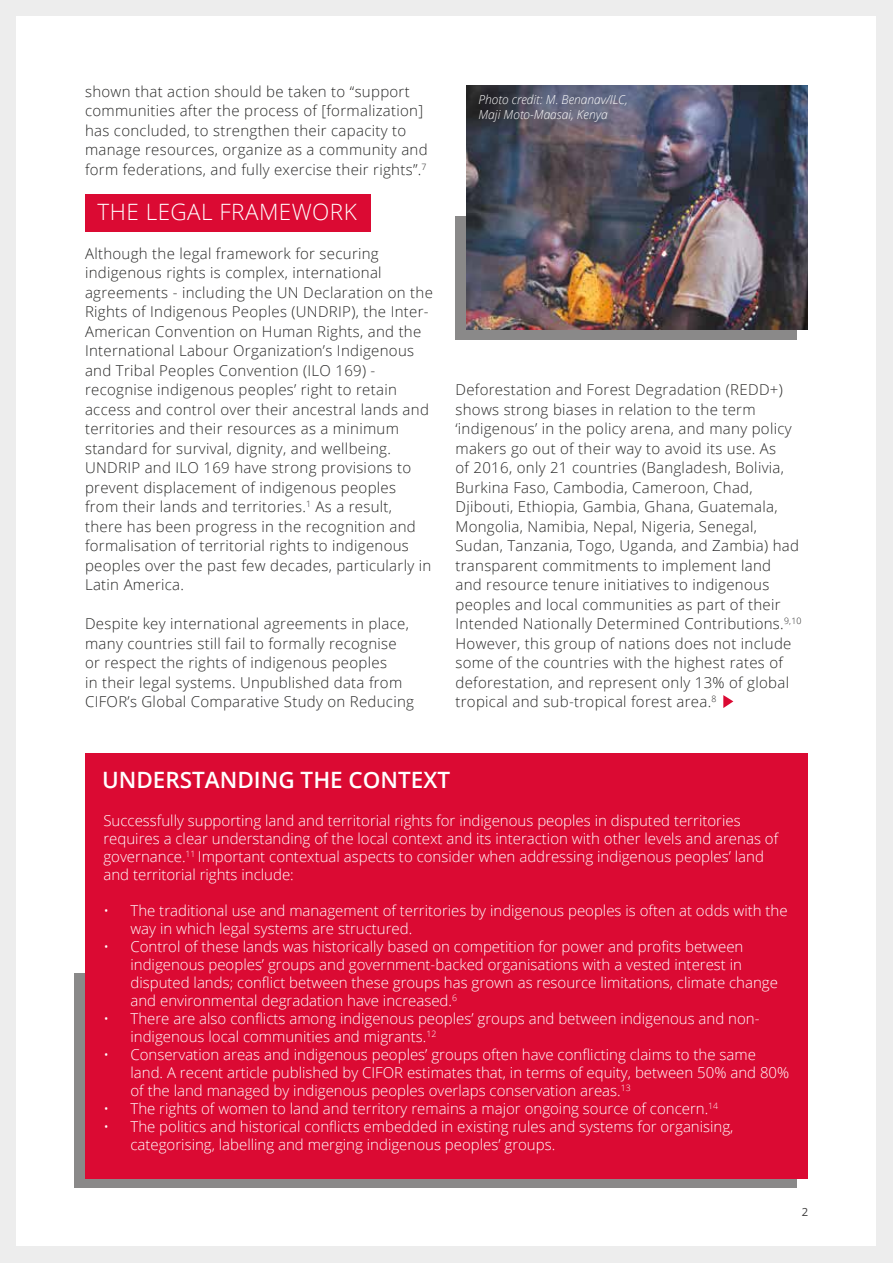
<style>
.page{position:relative;width:893px;height:1263px;background:#ededed}
.page>*{position:absolute;margin:0;border:0;box-sizing:border-box;transform-origin:0 0}
.t1{font:600 22.5px "Open Sans";color:#fff}
.t2{font:300 22.5px "Open Sans";letter-spacing:.02em;color:#fff}
.t3{font:300 15px/19.5px "Open Sans";letter-spacing:.02em;color:#282827}
.t4{font:300 15px/18px "Open Sans";color:#fff}
.t5{font:italic 300 12.3px/14.4px "Open Sans";color:#fff}
.t6{font:11.25px "Open Sans";color:#3c3b3b}
</style>
<div class="page">
<div style="left:17px;top:16px;width:859px;height:1230px;background:#fff"></div>
<div style="left:85px;top:194px;width:286px;height:37px;background:#db0a33"></div>
<svg style="left:723px;top:695px;width:10px;height:13px"></svg>
<div style="left:74px;top:974px;width:723px;height:214px;background:#8a8989"></div>
<div style="left:85px;top:753px;width:723px;height:425px;background:#db0a33"></div>
<div style="left:456px;top:217px;width:341px;height:123px;background:#8a8989"></div>
<img style="left:467px;top:85px;width:340px;height:244px">
<p class="t3" style="left:85px;top:81px;width:344px">shown that action should be taken to “support communities after the process of [formalization] has concluded, to strengthen their capacity to manage resources, organize as a community and form federations, and fully exercise their rights”.<sup>7</sup></p>
<h1 class="t2" style="left:98px;top:196px;width:261px">THE LEGAL FRAMEWORK</h1>
<p class="t3" style="left:85px;top:243px;width:349px">Although the legal framework for securing indigenous rights is complex, international agreements - including the UN Declaration on the Rights of Indigenous Peoples (UNDRIP), the Inter-American Convention on Human Rights, and the International Labour Organization’s Indigenous and Tribal Peoples Convention (ILO 169) - recognise indigenous peoples’ right to retain access and control over their ancestral lands and territories and their resources as a minimum standard for survival, dignity, and wellbeing.<br>UNDRIP and ILO 169 have strong provisions to prevent displacement of indigenous peoples from their lands and territories.<sup>1</sup> As a result, there has been progress in the recognition and formalisation of territorial rights to indigenous peoples over the past few decades, particularly in Latin America.</p>
<p class="t3" style="left:85px;top:613px;width:331px">Despite key international agreements in place, many countries still fail to formally recognise or respect the rights of indigenous peoples<br>in their legal systems. Unpublished data from CIFOR’s Global Comparative Study on Reducing</p>
<p class="t5" style="left:478px;top:92px;width:151px">Photo credit: M. Benanav/ILC,<br>Maji Moto-Maasai, Kenya</p>
<p class="t3" style="left:455px;top:379px;width:347px">Deforestation and Forest Degradation (REDD+) shows strong biases in relation to the term ‘indigenous’ in the policy arena, and many policy makers go out of their way to avoid its use. As<br>of 2016, only 21 countries (Bangladesh, Bolivia, Burkina Faso, Cambodia, Cameroon, Chad, Djibouti, Ethiopia, Gambia, Ghana, Guatemala, Mongolia, Namibia, Nepal, Nigeria, Senegal, Sudan, Tanzania, Togo, Uganda, and Zambia) had transparent commitments to implement land<br>and resource tenure initiatives to indigenous peoples and local communities as part of their Intended Nationally Determined Contributions.<sup>9,10<br></sup>However, this group of nations does not include some of the countries with the highest rates of deforestation, and represent only 13% of global tropical and sub-tropical forest area.<sup>8</sup></p>
<h1 class="t1" style="left:102px;top:765px;width:350px">UNDERSTANDING THE CONTEXT</h1>
<p class="t4" style="left:103px;top:811px;width:676px">Successfully supporting land and territorial rights for indigenous peoples in disputed territories requires a clear understanding of the local context and its interaction with other levels and arenas of governance.<sup>11</sup> Important contextual aspects to consider when addressing indigenous peoples’ land and territorial rights include:</p>
<p class="t4" style="left:130px;top:901px;width:659px;text-indent:-27px">• The traditional use and management of territories by indigenous peoples is often at odds with the way in which legal systems are structured.</p>
<p class="t4" style="left:130px;top:937px;width:649px;text-indent:-27px">• Control of these lands was historically based on competition for power and profits between indigenous peoples’ groups and government-backed organisations with a vested interest in disputed lands; conflict between these groups has grown as resource limitations, climate change and environmental degradation have increased.<sup>6</sup></p>
<p class="t4" style="left:130px;top:1009px;width:631px;text-indent:-27px">• There are also conflicts among indigenous peoples’ groups and between indigenous and non&shy;indigenous local communities and migrants.<sup>12</sup></p>
<p class="t4" style="left:130px;top:1045px;width:660px;text-indent:-27px">• Conservation areas and indigenous peoples’ groups often have conflicting claims to the same land. A recent article published by CIFOR estimates that, in terms of equity, between 50% and 80% of the land managed by indigenous peoples overlaps conservation areas.<sup>13</sup></p>
<p class="t4" style="left:103px;top:1099px;width:616px">• The rights of women to land and territory remains a major ongoing source of concern.<sup>14</sup></p>
<p class="t4" style="left:130px;top:1117px;width:604px;text-indent:-27px">• The politics and historical conflicts embedded in existing rules and systems for organising, categorising, labelling and merging indigenous peoples’ groups.</p>
<p class="t6" style="left:802px;top:1204px;width:8px">2</p>
</div>
